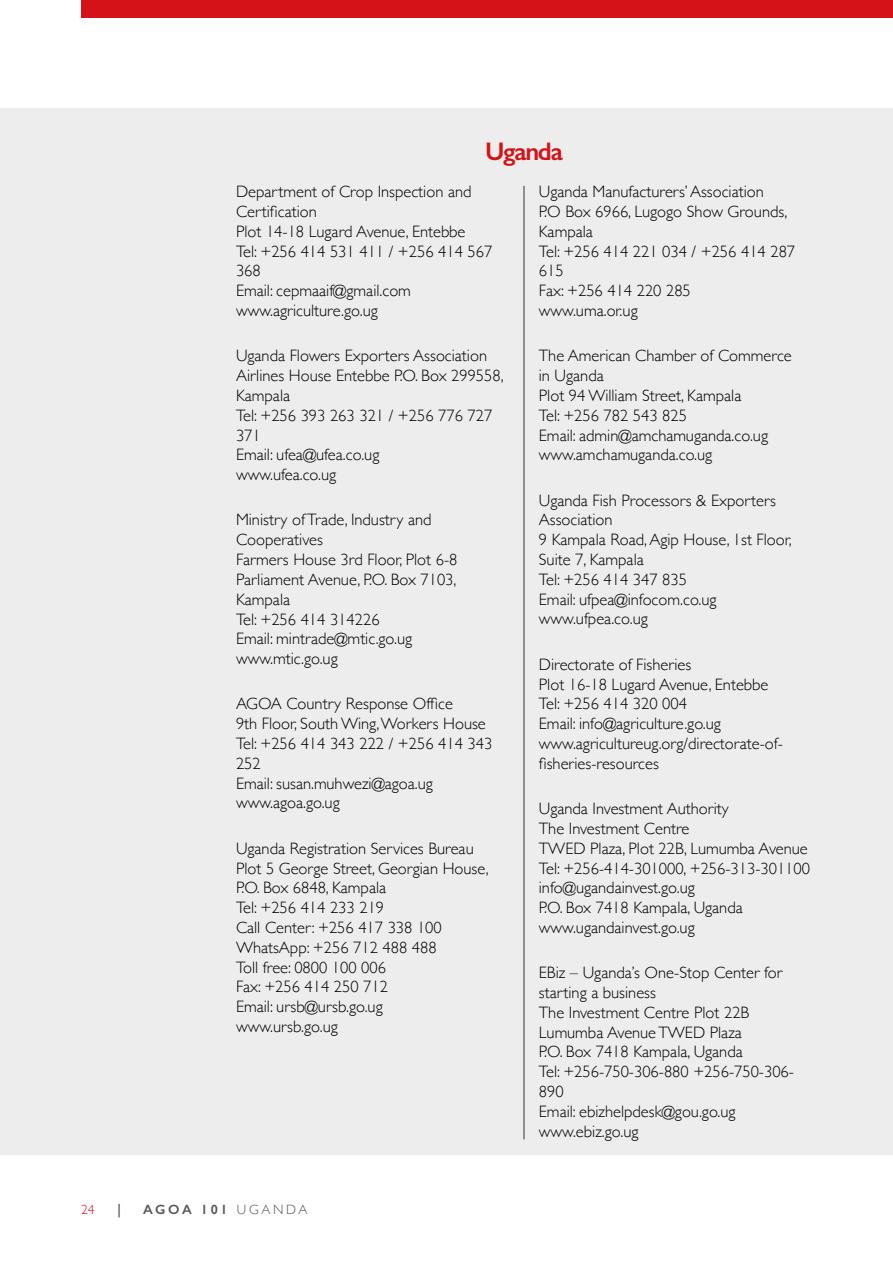
<style>
.page{position:relative;width:893px;height:1263px;background:#fff}
.page>*{position:absolute;margin:0;border:0;box-sizing:border-box;transform-origin:0 0}
.t1{font:600 25.5px "Gill Sans";letter-spacing:-.05em;color:#d51218}
.t2{font:300 16.5px/19.8px "Gill Sans";color:#000}
.t3{font:600 13.5px "Gill Sans";letter-spacing:.2em;color:#575756}
.t4{font:300 13.5px "Gill Sans";color:#d51218}
.t5{font:italic 600 13.5px "Gill Sans";color:#575756}
.s1{font-weight:300}
</style>
<div class="page">
<div style="left:81px;top:0;width:812px;height:17px;background:#d51218"></div>
<div style="left:0;top:108px;width:893px;height:1047px;background:#ededed"></div>
<hr style="left:524px;top:186px;width:1px;height:953px;background:#32312d">
<h1 class="t1" style="left:485px;top:136px;width:79px">Uganda</h1>
<p class="t2" style="left:236px;top:181px;width:258px">Department of Crop Inspection and<br>Certification<br>Plot 14-18 Lugard Avenue, Entebbe<br>Tel: +256 414 531 411 / +256 414 567<br>368<br>Email: cepmaaif@gmail.com www.agriculture.go.ug</p>
<p class="t2" style="left:236px;top:345px;width:269px">Uganda Flowers Exporters Association<br>Airlines House Entebbe P.O. Box 299558,<br>Kampala<br>Tel: +256 393 263 321 / +256 776 727<br>371<br>Email: ufea@ufea.co.ug<br>www.ufea.co.ug</p>
<p class="t2" style="left:236px;top:509px;width:223px">Ministry of Trade, Industry and<br>Cooperatives<br>Farmers House 3rd Floor, Plot 6-8<br>Parliament Avenue, P.O. Box 7103,<br>Kampala<br>Tel: +256 414 314226<br>Email: mintrade@mtic.go.ug www.mtic.go.ug</p>
<p class="t2" style="left:236px;top:693px;width:258px">AGOA Country Response Office<br>9th Floor, South Wing, Workers House<br>Tel: +256 414 343 222 / +256 414 343<br>252<br>Email: susan.muhwezi@agoa.ug www.agoa.go.ug</p>
<p class="t2" style="left:236px;top:838px;width:254px">Uganda Registration Services Bureau<br>Plot 5 George Street, Georgian House,<br>P.O. Box 6848, Kampala<br>Tel: +256 414 233 219<br>Call Center: +256 417 338 100<br>WhatsApp: +256 712 488 488<br>Toll free: 0800 100 006<br>Fax: +256 414 250 712<br>Email: ursb@ursb.go.ug<br>www.ursb.go.ug</p>
<p class="t4" style="left:81px;top:1199px;width:15px">24</p>
<p class="t5" style="left:117px;top:1201px;width:5px">|</p>
<p class="t3" style="left:143px;top:1201px;width:166px">AGOA 101 <span class="s1">UGANDA</span></p>
<p class="t2" style="left:539px;top:181px;width:258px">Uganda Manufacturers’ Association<br>P.O Box 6966, Lugogo Show Grounds,<br>Kampala<br>Tel: +256 414 221 034 / +256 414 287<br>615<br>Fax: +256 414 220 285<br>www.uma.or.ug</p>
<p class="t2" style="left:539px;top:345px;width:254px">The American Chamber of Commerce in Uganda<br>Plot 94 William Street, Kampala<br>Tel: +256 782 543 825<br>Email: admin@amchamuganda.co.ug www.amchamuganda.co.ug</p>
<p class="t2" style="left:539px;top:490px;width:254px">Uganda Fish Processors &amp; Exporters<br>Association<br>9 Kampala Road, Agip House, 1st Floor,<br>Suite 7, Kampala<br>Tel: +256 414 347 835<br>Email: ufpea@infocom.co.ug www.ufpea.co.ug</p>
<p class="t2" style="left:539px;top:654px;width:246px">Directorate of Fisheries<br>Plot 16-18 Lugard Avenue, Entebbe<br>Tel: +256 414 320 004<br>Email: info@agriculture.go.ug www.agricultureug.org/directorate-of&shy;fisheries-resources</p>
<p class="t2" style="left:539px;top:798px;width:273px">Uganda Investment Authority<br>The Investment Centre<br>TWED Plaza, Plot 22B, Lumumba Avenue<br>Tel: +256-414-301000, +256-313-301100 info@ugandainvest.go.ug<br>P.O. Box 7418 Kampala, Uganda www.ugandainvest.go.ug</p>
<p class="t2" style="left:539px;top:962px;width:257px">EBiz – Uganda’s One-Stop Center for starting a business<br>The Investment Centre Plot 22B<br>Lumumba Avenue TWED Plaza<br>P.O. Box 7418 Kampala, Uganda<br>Tel: +256-750-306-880 +256-750-306-<br>890<br>Email: ebizhelpdesk@gou.go.ug www.ebiz.go.ug</p>
</div>
